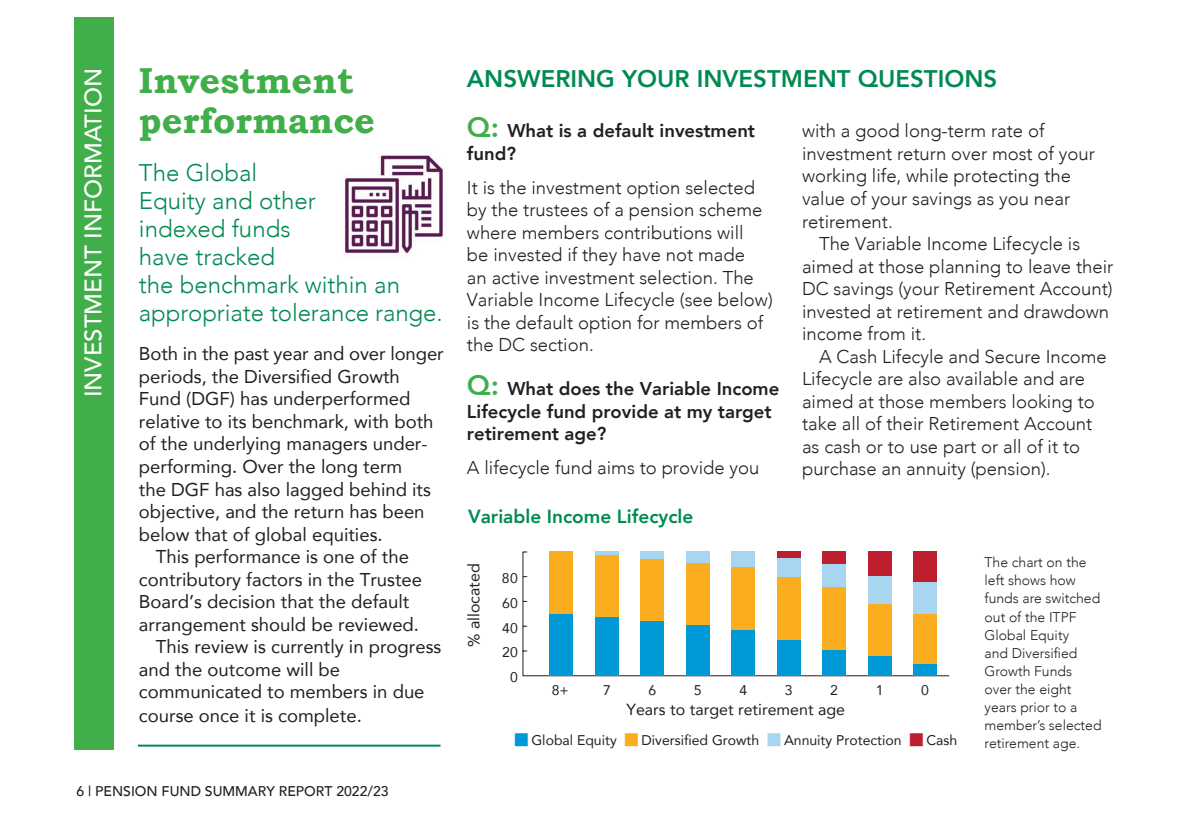
<style>
.page{position:relative;width:1191px;height:840px;background:#fff}
.page>*{position:absolute;margin:0;border:0;box-sizing:border-box;transform-origin:0 0}
.t1{font:700 36px/40px "Bookman Old Style";color:#40ae49}
.t2{font:300 24px/28px "Avenir";color:#008a52}
.t3{font:800 24px "Avenir";color:#008a52}
.t4{font:500 24px "Avenir";color:#fff}
.t5{font:800 19px "Avenir";color:#008a52}
.t6{font:300 18.4px/22.4px "Avenir";color:#231f20}
.t7{font:18.4px "Avenir";color:#231f20}
.t8{font:800 18.4px/22.4px "Avenir";color:#231f20}
.t9{font:16px "Avenir";color:#231f20}
.t10{font:300 14px/18px "Avenir";color:#231f20}
.t11{font:14px/24.8px "Avenir";color:#231f20;text-align:center}
.t12{font:500 14px "Avenir";color:#231f20}
.s1{font-size:28px;color:#40ae49}
.s2{color:#0099d8}
.s3{color:#faad1e}
.s4{color:#a8d6f1}
.s5{color:#be1f2e}
</style>
<div class="page">
<div style="left:74px;top:17px;width:39px;height:732px;background:#40ae49"></div>
<hr style="left:522px;top:551px;width:1px;height:124px;background:#231f20">
<hr style="left:523px;top:675px;width:426px;height:1px;background:#231f20">
<div style="left:550px;top:551px;width:23px;height:63px;background:#faad1e"></div>
<div style="left:550px;top:614px;width:23px;height:61px;background:#0099d8"></div>
<hr style="left:595px;top:551px;width:23px;height:3px;background:#a8d6f1">
<div style="left:595px;top:554px;width:23px;height:62px;background:#faad1e"></div>
<div style="left:595px;top:616px;width:23px;height:59px;background:#0099d8"></div>
<div style="left:640px;top:551px;width:24px;height:7px;background:#a8d6f1"></div>
<div style="left:640px;top:558px;width:24px;height:63px;background:#faad1e"></div>
<div style="left:640px;top:621px;width:24px;height:54px;background:#0099d8"></div>
<div style="left:686px;top:551px;width:23px;height:11px;background:#a8d6f1"></div>
<div style="left:686px;top:562px;width:23px;height:63px;background:#faad1e"></div>
<div style="left:686px;top:625px;width:23px;height:50px;background:#0099d8"></div>
<div style="left:731px;top:551px;width:24px;height:15px;background:#a8d6f1"></div>
<div style="left:731px;top:629px;width:24px;height:46px;background:#0099d8"></div>
<div style="left:731px;top:566px;width:24px;height:63px;background:#faad1e"></div>
<div style="left:777px;top:557px;width:23px;height:19px;background:#a8d6f1"></div>
<div style="left:777px;top:639px;width:23px;height:36px;background:#0099d8"></div>
<div style="left:777px;top:576px;width:23px;height:63px;background:#faad1e"></div>
<div style="left:777px;top:551px;width:23px;height:6px;background:#be1f2e"></div>
<div style="left:822px;top:551px;width:24px;height:13px;background:#be1f2e"></div>
<div style="left:822px;top:564px;width:24px;height:23px;background:#a8d6f1"></div>
<div style="left:822px;top:649px;width:24px;height:26px;background:#0099d8"></div>
<div style="left:822px;top:587px;width:24px;height:62px;background:#faad1e"></div>
<div style="left:868px;top:551px;width:23px;height:25px;background:#be1f2e"></div>
<div style="left:868px;top:603px;width:23px;height:52px;background:#faad1e"></div>
<div style="left:868px;top:655px;width:23px;height:20px;background:#0099d8"></div>
<div style="left:868px;top:576px;width:23px;height:27px;background:#a8d6f1"></div>
<div style="left:913px;top:551px;width:23px;height:31px;background:#be1f2e"></div>
<div style="left:913px;top:582px;width:23px;height:31px;background:#a8d6f1"></div>
<div style="left:913px;top:663px;width:23px;height:12px;background:#0099d8"></div>
<div style="left:913px;top:613px;width:23px;height:50px;background:#faad1e"></div>
<hr style="left:139px;top:744px;width:300px;height:2px;background:#008a52">
<img style="left:343px;top:155px;width:103px;height:100px">
<h2 class="t4" style="left:72px;top:397px;width:330px;rotate:-90deg">INVESTMENT INFORMATION</h2>
<h1 class="t1" style="left:139px;top:60px;width:238px">Investment performance</h1>
<h2 class="t2" style="left:139px;top:158px;width:305px">The Global<br>Equity and other<br>indexed funds<br>have tracked<br>the benchmark within an appropriate tolerance range.</h2>
<p class="t7" style="left:139px;top:339px;width:306px">Both in the past year and over longer</p>
<p class="t7" style="left:139px;top:361px;width:262px">periods, the Diversified Growth</p>
<p class="t7" style="left:139px;top:384px;width:273px">Fund (DGF) has underperformed</p>
<p class="t7" style="left:139px;top:406px;width:296px">relative to its benchmark, with both</p>
<p class="t7" style="left:139px;top:429px;width:290px">of the underlying managers under-</p>
<p class="t7" style="left:139px;top:451px;width:265px">performing. Over the long term</p>
<p class="t7" style="left:139px;top:474px;width:293px">the DGF has also lagged behind its</p>
<p class="t7" style="left:139px;top:496px;width:287px">objective, and the return has been</p>
<p class="t7" style="left:139px;top:519px;width:245px">below that of global equities.</p>
<p class="t7" style="left:156px;top:541px;width:255px">This performance is one of the</p>
<p class="t7" style="left:139px;top:564px;width:285px">contributory factors in the Trustee</p>
<p class="t7" style="left:139px;top:586px;width:272px">Board’s decision that the default</p>
<p class="t7" style="left:139px;top:609px;width:282px">arrangement should be reviewed.</p>
<p class="t7" style="left:156px;top:631px;width:287px">This review is currently in progress</p>
<p class="t7" style="left:139px;top:654px;width:203px">and the outcome will be</p>
<p class="t7" style="left:139px;top:676px;width:287px">communicated to members in due</p>
<p class="t7" style="left:139px;top:700px;width:224px">course once it is complete.</p>
<p class="t12" style="left:77px;top:778px;width:313px">6 | PENSION FUND SUMMARY REPORT 2022/23</p>
<h2 class="t3" style="left:467px;top:59px;width:532px">ANSWERING YOUR INVESTMENT QUESTIONS</h2>
<p class="t8" style="left:467px;top:120px;width:290px"><span class="s1">Q:</span> What is a default investment fund?</p>
<p class="t6" style="left:467px;top:176px;width:307px">It is the investment option selected by the trustees of a pension scheme where members contributions will<br>be invested if they have not made<br>an active investment selection. The<br>Variable Income Lifecycle (see below) is the default option for members of the DC section.</p>
<p class="t8" style="left:467px;top:377px;width:314px"><span class="s1">Q:</span> What does the Variable Income<br>Lifecycle fund provide at my target retirement age?</p>
<p class="t6" style="left:467px;top:456px;width:294px">A lifecycle fund aims to provide you</p>
<p class="t6" style="left:802px;top:120px;width:294px">with a good long-term rate of investment return over most of your working life, while protecting the value of your savings as you near retirement.</p>
<p class="t6" style="left:802px;top:232px;width:313px;text-indent:17px">The Variable Income Lifecycle is aimed at those planning to leave their<br>DC savings (your Retirement Account) invested at retirement and drawdown income from it.</p>
<p class="t6" style="left:802px;top:345px;width:306px;text-indent:17px">A Cash Lifecyle and Secure Income Lifecycle are also available and are aimed at those members looking to take all of their Retirement Account as cash or to use part or all of it to purchase an annuity (pension).</p>
<p class="t5" style="left:468px;top:501px;width:227px">Variable Income Lifecycle</p>
<p class="t9" style="left:461px;top:646px;width:85px;rotate:-90deg">% allocated</p>
<p class="t11" style="left:502px;top:565px;width:18px">80<br>60<br>40<br>20<br>0</p>
<p class="t11" style="left:551px;top:676px;width:19px">8+</p>
<p class="t11" style="left:603px;top:676px;width:9px">7</p>
<p class="t11" style="left:648px;top:676px;width:9px">6</p>
<p class="t11" style="left:694px;top:676px;width:9px">5</p>
<p class="t11" style="left:739px;top:676px;width:9px">4</p>
<p class="t11" style="left:785px;top:676px;width:9px">3</p>
<p class="t11" style="left:830px;top:676px;width:9px">2</p>
<p class="t11" style="left:875px;top:676px;width:9px">1</p>
<p class="t11" style="left:921px;top:676px;width:9px">0</p>
<p class="t9" style="left:626px;top:696px;width:220px">Years to target retirement age</p>
<p class="t11" style="left:514px;top:727px;width:444px"><span class="s2">■</span> Global Equity <span class="s3">■</span> Diversified Growth <span class="s4">■</span> Annuity Protection <span class="s5">■</span> Cash</p>
<p class="t10" style="left:984px;top:553px;width:118px">The chart on the left shows how funds are switched out of the ITPF<br>Global Equity<br>and Diversified<br>Growth Funds over the eight years prior to a member’s selected retirement age.</p>
</div>
